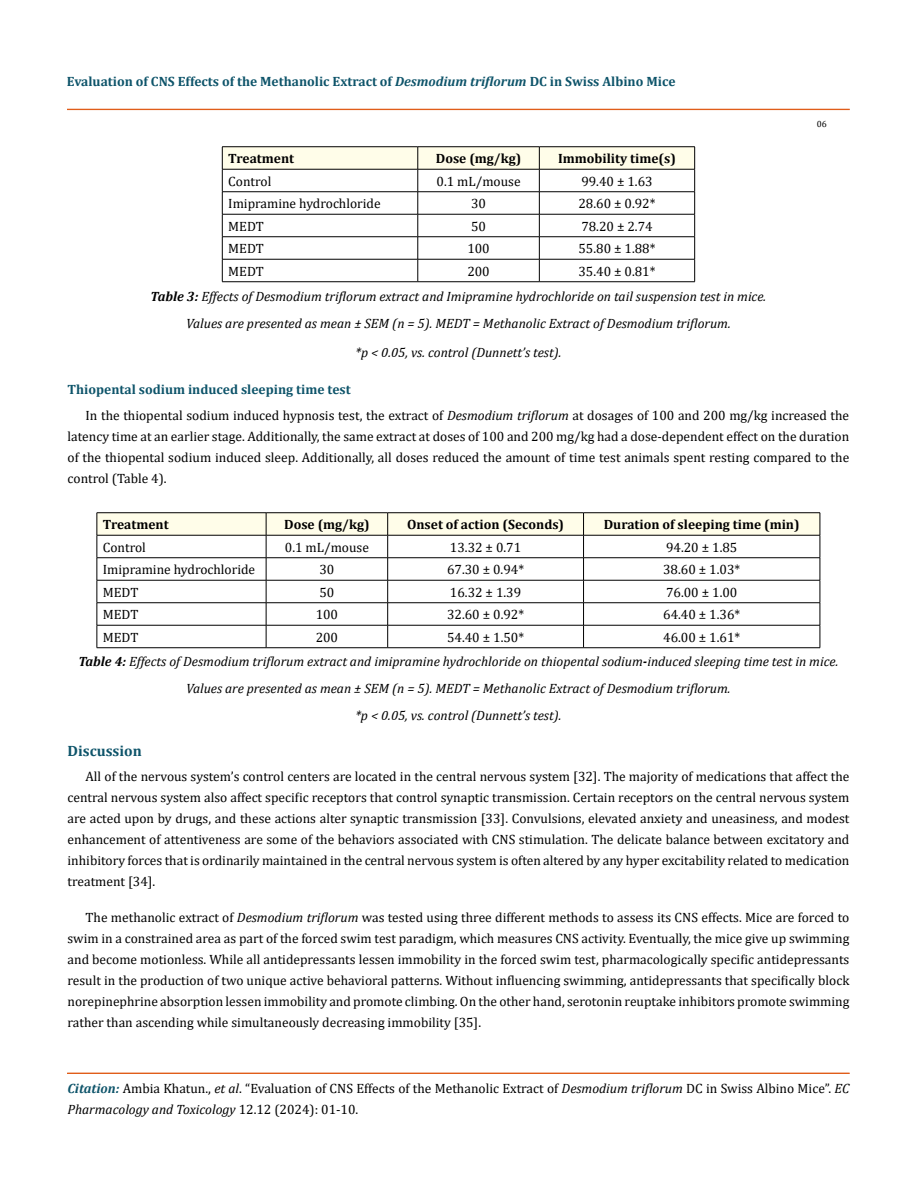
<style>
.page{position:relative;width:917px;height:1188px;background:#fff}
.page>*{position:absolute;margin:0;border:0;box-sizing:border-box;transform-origin:0 0}
.t1{font:700 15px "Cambria";color:#0e546a}
.t2{font:13.5px/21px "Cambria";color:#000;text-align:justify}
.t3{font:italic 13.5px/25.7px "Cambria";color:#000}
.t4{font:700 13.5px "Cambria";color:#000}
.t5{font:700 13.5px "Cambria";color:#0e546a}
.t6{font:9px "Cambria";color:#000}
.s1{font-style:italic}
.s2{font-style:normal}
.s3{font-weight:700}
.s4{font-weight:700;color:#0e546a}
.s5{font-weight:700;font-style:italic;color:#0e546a}
</style>
<div class="page">
<div style="left:67px;top:109px;width:782px;height:1px;border:1px solid #e05d1a"></div>
<div style="left:67px;top:1073px;width:782px;height:1px;border:1px solid #e05d1a"></div>
<hr style="left:222px;top:146px;width:196px;height:1px;background:#000">
<hr style="left:418px;top:146px;width:121px;height:1px;background:#000">
<hr style="left:539px;top:146px;width:155px;height:1px;background:#000">
<svg style="left:222px;top:147px;width:473px;height:135px"></svg>
<hr style="left:222px;top:281px;width:196px;height:1px;background:#000">
<hr style="left:418px;top:281px;width:121px;height:1px;background:#000">
<hr style="left:539px;top:281px;width:155px;height:1px;background:#000">
<hr style="left:97px;top:512px;width:169px;height:1px;background:#000">
<hr style="left:266px;top:512px;width:121px;height:1px;background:#000">
<hr style="left:387px;top:512px;width:196px;height:1px;background:#000">
<hr style="left:583px;top:512px;width:237px;height:1px;background:#000">
<svg style="left:97px;top:513px;width:723px;height:134px"></svg>
<hr style="left:97px;top:647px;width:169px;height:1px;background:#000">
<hr style="left:266px;top:647px;width:121px;height:1px;background:#000">
<hr style="left:387px;top:647px;width:196px;height:1px;background:#000">
<hr style="left:583px;top:647px;width:237px;height:1px;background:#000">
<p class="t5" style="left:67px;top:72px;width:610px">Evaluation of CNS Effects of the Methanolic Extract of <span class="s1">Desmodium triflorum</span> DC in Swiss Albino Mice</p>
<p class="t6" style="left:816px;top:118px;width:11px">06</p>
<p class="t4" style="left:228px;top:149px;width:67px">Treatment</p>
<p class="t4" style="left:436px;top:149px;width:87px">Dose (mg/kg)</p>
<p class="t4" style="left:558px;top:149px;width:119px">Immobility time(s)</p>
<p class="t2" style="left:228px;top:171px;width:45px">Control</p>
<p class="t2" style="left:436px;top:171px;width:86px">0.1 mL/mouse</p>
<p class="t2" style="left:581px;top:171px;width:73px">99.40 ± 1.63</p>
<p class="t2" style="left:228px;top:193px;width:154px">Imipramine hydrochloride</p>
<p class="t2" style="left:471px;top:193px;width:16px">30</p>
<p class="t2" style="left:578px;top:193px;width:79px">28.60 ± 0.92*</p>
<p class="t2" style="left:228px;top:216px;width:37px">MEDT</p>
<p class="t2" style="left:471px;top:216px;width:16px">50</p>
<p class="t2" style="left:581px;top:216px;width:73px">78.20 ± 2.74</p>
<p class="t2" style="left:228px;top:238px;width:37px">MEDT</p>
<p class="t2" style="left:467px;top:238px;width:24px">100</p>
<p class="t2" style="left:578px;top:238px;width:79px">55.80 ± 1.88*</p>
<p class="t2" style="left:228px;top:261px;width:37px">MEDT</p>
<p class="t2" style="left:467px;top:261px;width:24px">200</p>
<p class="t3" style="left:151px;top:258px;width:617px;text-indent:428px"><span class="s2">35.40 ± 0.81*<br></span><span class="s3">Table 3:</span> Effects of Desmodium triflorum extract and Imipramine hydrochloride on tail suspension test in mice.</p>
<p class="t3" style="left:186px;top:309px;width:546px;line-height:28.5px;text-align:center">Values are presented as mean ± SEM (n = 5). MEDT = Methanolic Extract of Desmodium triflorum. *p &lt; 0.05, vs. control (Dunnett’s test).</p>
<p class="t2" style="left:85px;top:377px;width:765px;line-height:25.5px;text-indent:-18px"><span class="s4">Thiopental sodium induced sleeping time test<br></span>In the thiopental sodium induced hypnosis test, the extract of <span class="s1">Desmodium triflorum</span> at dosages of 100 and 200 mg/kg increased the</p>
<p class="t2" style="left:68px;top:426px;width:783px">latency time at an earlier stage. Additionally, the same extract at doses of 100 and 200 mg/kg had a dose-dependent effect on the duration of the thiopental sodium induced sleep. Additionally, all doses reduced the amount of time test animals spent resting compared to the control (Table 4).</p>
<p class="t4" style="left:103px;top:515px;width:67px">Treatment</p>
<p class="t4" style="left:284px;top:515px;width:87px">Dose (mg/kg)</p>
<p class="t4" style="left:407px;top:515px;width:158px">Onset of action (Seconds)</p>
<p class="t4" style="left:603px;top:515px;width:197px">Duration of sleeping time (min)</p>
<p class="t2" style="left:103px;top:537px;width:45px">Control</p>
<p class="t2" style="left:285px;top:537px;width:86px">0.1 mL/mouse</p>
<p class="t2" style="left:450px;top:537px;width:73px">13.32 ± 0.71</p>
<p class="t2" style="left:666px;top:537px;width:73px">94.20 ± 1.85</p>
<p class="t2" style="left:103px;top:559px;width:154px">Imipramine hydrochloride</p>
<p class="t2" style="left:319px;top:559px;width:16px">30</p>
<p class="t2" style="left:447px;top:559px;width:79px">67.30 ± 0.94*</p>
<p class="t2" style="left:663px;top:559px;width:79px">38.60 ± 1.03*</p>
<p class="t2" style="left:103px;top:582px;width:37px">MEDT</p>
<p class="t2" style="left:319px;top:582px;width:16px">50</p>
<p class="t2" style="left:450px;top:582px;width:73px">16.32 ± 1.39</p>
<p class="t2" style="left:666px;top:582px;width:73px">76.00 ± 1.00</p>
<p class="t2" style="left:103px;top:604px;width:37px">MEDT</p>
<p class="t2" style="left:316px;top:604px;width:24px">100</p>
<p class="t2" style="left:447px;top:604px;width:79px">32.60 ± 0.92*</p>
<p class="t2" style="left:663px;top:604px;width:79px">64.40 ± 1.36*</p>
<p class="t2" style="left:103px;top:627px;width:37px">MEDT</p>
<p class="t2" style="left:316px;top:627px;width:24px">200</p>
<p class="t2" style="left:447px;top:627px;width:79px">54.40 ± 1.50*</p>
<p class="t3" style="left:78px;top:625px;width:761px;line-height:24.2px;text-indent:584px"><span class="s2">46.00 ± 1.61*<br></span><span class="s3">Table 4:</span> Effects of Desmodium triflorum extract and imipramine hydrochloride on thiopental sodium<span class="s3">-</span>induced sleeping time test in mice.</p>
<p class="t3" style="left:186px;top:674px;width:546px;line-height:27px;text-align:center">Values are presented as mean ± SEM (n = 5). MEDT = Methanolic Extract of Desmodium triflorum. *p &lt; 0.05, vs. control (Dunnett’s test).</p>
<p class="t1" style="left:68px;top:740px;width:76px">Discussion</p>
<p class="t2" style="left:68px;top:766px;width:783px;text-indent:18px">All of the nervous system’s control centers are located in the central nervous system [32]. The majority of medications that affect the central nervous system also affect specific receptors that control synaptic transmission. Certain receptors on the central nervous system are acted upon by drugs, and these actions alter synaptic transmission [33]. Convulsions, elevated anxiety and uneasiness, and modest enhancement of attentiveness are some of the behaviors associated with CNS stimulation. The delicate balance between excitatory and inhibitory forces that is ordinarily maintained in the central nervous system is often altered by any hyper excitability related to medication treatment [34].</p>
<p class="t2" style="left:68px;top:907px;width:783px;text-indent:18px">The methanolic extract of <span class="s1">Desmodium triflorum</span> was tested using three different methods to assess its CNS effects. Mice are forced to swim in a constrained area as part of the forced swim test paradigm, which measures CNS activity. Eventually, the mice give up swimming and become motionless. While all antidepressants lessen immobility in the forced swim test, pharmacologically specific antidepressants result in the production of two unique active behavioral patterns. Without influencing swimming, antidepressants that specifically block norepinephrine absorption lessen immobility and promote climbing. On the other hand, serotonin reuptake inhibitors promote swimming rather than ascending while simultaneously decreasing immobility [35].</p>
<p class="t2" style="left:68px;top:1078px;width:783px"><span class="s5">Citation:</span> Ambia Khatun., <span class="s1">et al</span>. “Evaluation of CNS Effects of the Methanolic Extract of <span class="s1">Desmodium triflorum</span> DC in Swiss Albino Mice”. <span class="s1">EC<br>Pharmacology and Toxicology</span> 12.12 (2024): 01-10.</p>
</div>
